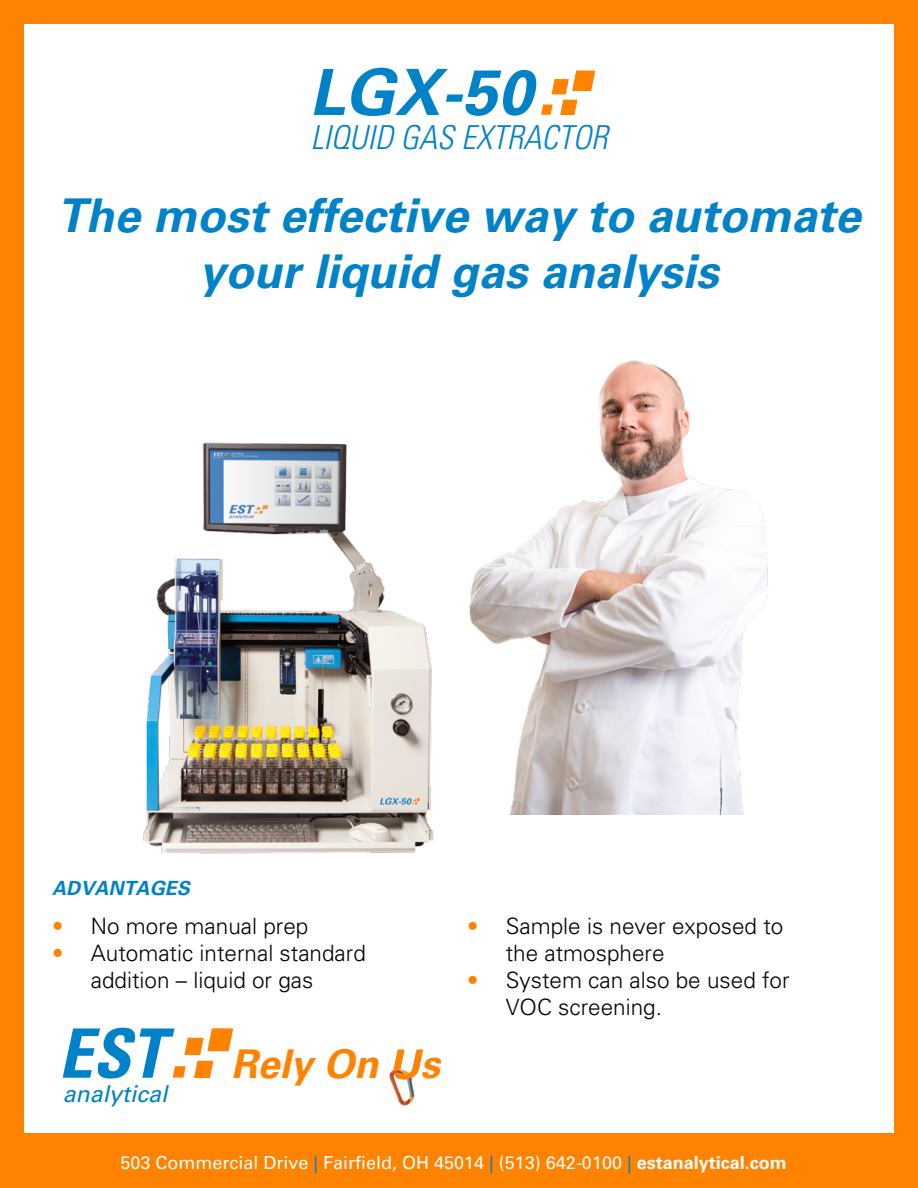
<style>
.page{position:relative;width:918px;height:1188px;background:#fff}
.page>*{position:absolute;margin:0;border:0;box-sizing:border-box;transform-origin:0 0}
.t1{font:italic 63.75px "A Univers Bold";color:#0082c9}
.t2{font:italic 46.5px/55.8px "A Univers Bold";color:#0082c9;text-align:center}
.t3{font:italic 39.6px "A Univers Bold";color:#ff8300}
.t4{font:italic 300 33px "A Univers Condensed";color:#0082c9}
.t5{font:23.25px "A Univers Oblique";color:#0083be}
.t6{font:22.5px/27px "A Univers Light";color:#000}
.t7{font:italic 19.5px "A Univers Bold";color:#0082c9}
.t8{font:18px "A Univers";color:#fff}
.s1{color:#ff8300}
.s2{color:#0082c9}
.s3{font-family:"A Univers Bold"}
</style>
<div class="page">
<img style="left:469px;top:360px;width:299px;height:454px">
<img style="left:143px;top:442px;width:291px;height:412px">
<img style="left:389px;top:1069px;width:26px;height:37px">
<svg style="left:394px;top:1050px;width:29px;height:29px"></svg>
<svg style="left:63px;top:1028px;width:170px;height:51px"></svg>
<div style="left:0;top:1134px;width:918px;height:54px;background:#ff8300"></div>
<div style="left:0;top:0;width:23px;height:1135px;background:#ff8300"></div>
<div style="left:894px;top:0;width:24px;height:1135px;background:#ff8300"></div>
<div style="left:0;top:0;width:918px;height:23px;background:#ff8300"></div>
<svg style="left:541px;top:70px;width:54px;height:45px"></svg>
<h1 class="t1" style="left:309px;top:55px;width:224px">LGX-50</h1>
<h3 class="t4" style="left:311px;top:117px;width:298px">LIQUID GAS EXTRACTOR</h3>
<h2 class="t2" style="left:57px;top:189px;width:805px">The most effective way to automate your liquid gas analysis</h2>
<p class="t7" style="left:52px;top:876px;width:139px">ADVANTAGES</p>
<p class="t6" style="left:52px;top:913px;width:258px"><span class="s1">•</span> No more manual prep</p>
<p class="t6" style="left:91px;top:940px;width:277px;text-indent:-39px"><span class="s1">•</span> Automatic internal standard addition – liquid or gas</p>
<p class="t5" style="left:63px;top:1080px;width:106px">analytical</p>
<h3 class="t3" style="left:231px;top:1041px;width:210px">Rely On Us</h3>
<p class="t6" style="left:506px;top:913px;width:279px;text-indent:-39px"><span class="s1">•</span> Sample is never exposed to the atmosphere</p>
<p class="t6" style="left:506px;top:967px;width:285px;text-indent:-39px"><span class="s1">•</span> System can also be used for<br>VOC screening.</p>
<p class="t8" style="left:120px;top:1151px;width:668px">503 Commercial Drive <span class="s2">|</span> Fairfield, OH 45014 <span class="s2">|</span> (513) 642-0100 <span class="s2">|</span> <span class="s3">estanalytical.com</span></p>
</div>
